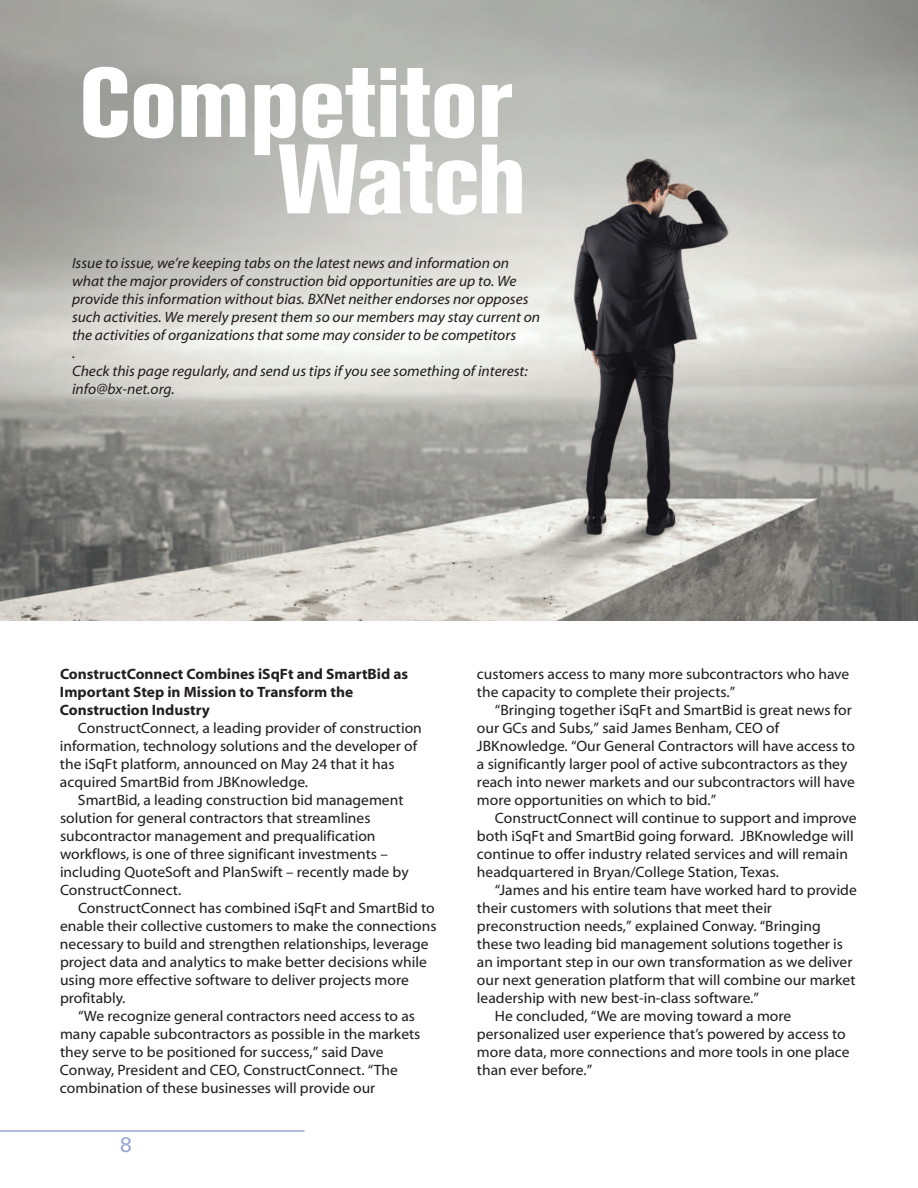
<style>
.page{position:relative;width:918px;height:1188px;background:#fff}
.page>*{position:absolute;margin:0;border:0;box-sizing:border-box;transform-origin:0 0}
.t1{font:800 condensed 97.5px/76.5px "Akzidenz Grotesk BE";color:#fff;text-align:right}
.t2{font:21px "Univers LT Std";color:#97a7d4}
.t3{font:15px/18px "Myriad Web Pro";color:#231f20}
.t4{font:italic 15px/18px "Myriad Web Pro";color:#231f20}
.t5{font:700 15px/18px "Myriad Web Pro";color:#231f20}
</style>
<div class="page">
<img style="left:0;top:0;width:918px;height:621px">
<hr style="left:0;top:1130px;width:304px;height:2px;background:#97a7d4">
<h1 class="t1" style="left:80px;top:76px;width:448px">Competitor<br>Watch</h1>
<p class="t4" style="left:72px;top:254px;width:470px">Issue to issue, we’re keeping tabs on the latest news and information on what the major providers of construction bid opportunities are up to. We provide this information without bias. BXNet neither endorses nor opposes such activities. We merely present them so our members may stay current on the activities of organizations that some may consider to be competitors<br>.<br>Check this page regularly, and send us tips if you see something of interest: info@bx-net.org.</p>
<p class="t5" style="left:60px;top:665px;width:350px">ConstructConnect Combines iSqFt and SmartBid as<br>Important Step in Mission to Transform the<br>Construction Industry</p>
<p class="t3" style="left:60px;top:719px;width:363px;text-indent:18px">ConstructConnect, a leading provider of construction information, technology solutions and the developer of the iSqFt platform, announced on May 24 that it has acquired SmartBid from JBKnowledge.</p>
<p class="t3" style="left:60px;top:791px;width:350px;text-indent:18px">SmartBid, a leading construction bid management solution for general contractors that streamlines subcontractor management and prequalification workflows, is one of three significant investments – including QuoteSoft and PlanSwift – recently made by ConstructConnect.</p>
<p class="t3" style="left:60px;top:899px;width:378px;text-indent:18px">ConstructConnect has combined iSqFt and SmartBid to enable their collective customers to make the connections necessary to build and strengthen relationships, leverage project data and analytics to make better decisions while using more effective software to deliver projects more profitably.</p>
<p class="t3" style="left:60px;top:1007px;width:362px;text-indent:18px">“We recognize general contractors need access to as many capable subcontractors as possible in the markets they serve to be positioned for success,” said Dave Conway, President and CEO, ConstructConnect. “The combination of these businesses will provide our</p>
<h2 class="t2" style="left:120px;top:1137px;width:13px">8</h2>
<p class="t3" style="left:477px;top:665px;width:374px">customers access to many more subcontractors who have the capacity to complete their projects.”</p>
<p class="t3" style="left:477px;top:701px;width:380px;text-indent:18px">“Bringing together iSqFt and SmartBid is great news for our GCs and Subs,” said James Benham, CEO of JBKnowledge. “Our General Contractors will have access to a significantly larger pool of active subcontractors as they reach into newer markets and our subcontractors will have more opportunities on which to bid.”</p>
<p class="t3" style="left:477px;top:809px;width:381px;text-indent:18px">ConstructConnect will continue to support and improve both iSqFt and SmartBid going forward. JBKnowledge will continue to offer industry related services and will remain headquartered in Bryan/College Station, Texas.</p>
<p class="t3" style="left:495px;top:881px;width:363px">“James and his entire team have worked hard to provide</p>
<p class="t3" style="left:477px;top:899px;width:297px">their customers with solutions that meet their</p>
<p class="t3" style="left:477px;top:917px;width:345px">preconstruction needs,” explained Conway. “Bringing</p>
<p class="t3" style="left:477px;top:935px;width:368px">these two leading bid management solutions together is</p>
<p class="t3" style="left:477px;top:953px;width:377px">an important step in our own transformation as we deliver</p>
<p class="t3" style="left:477px;top:971px;width:380px">our next generation platform that will combine our market</p>
<p class="t3" style="left:477px;top:989px;width:284px">leadership with new best-in-class software.”</p>
<p class="t3" style="left:495px;top:1007px;width:298px">He concluded, “We are moving toward a more</p>
<p class="t3" style="left:477px;top:1025px;width:370px">personalized user experience that’s powered by access to</p>
<p class="t3" style="left:477px;top:1043px;width:374px">more data, more connections and more tools in one place</p>
<p class="t3" style="left:477px;top:1061px;width:117px">than ever before.”</p>
</div>
